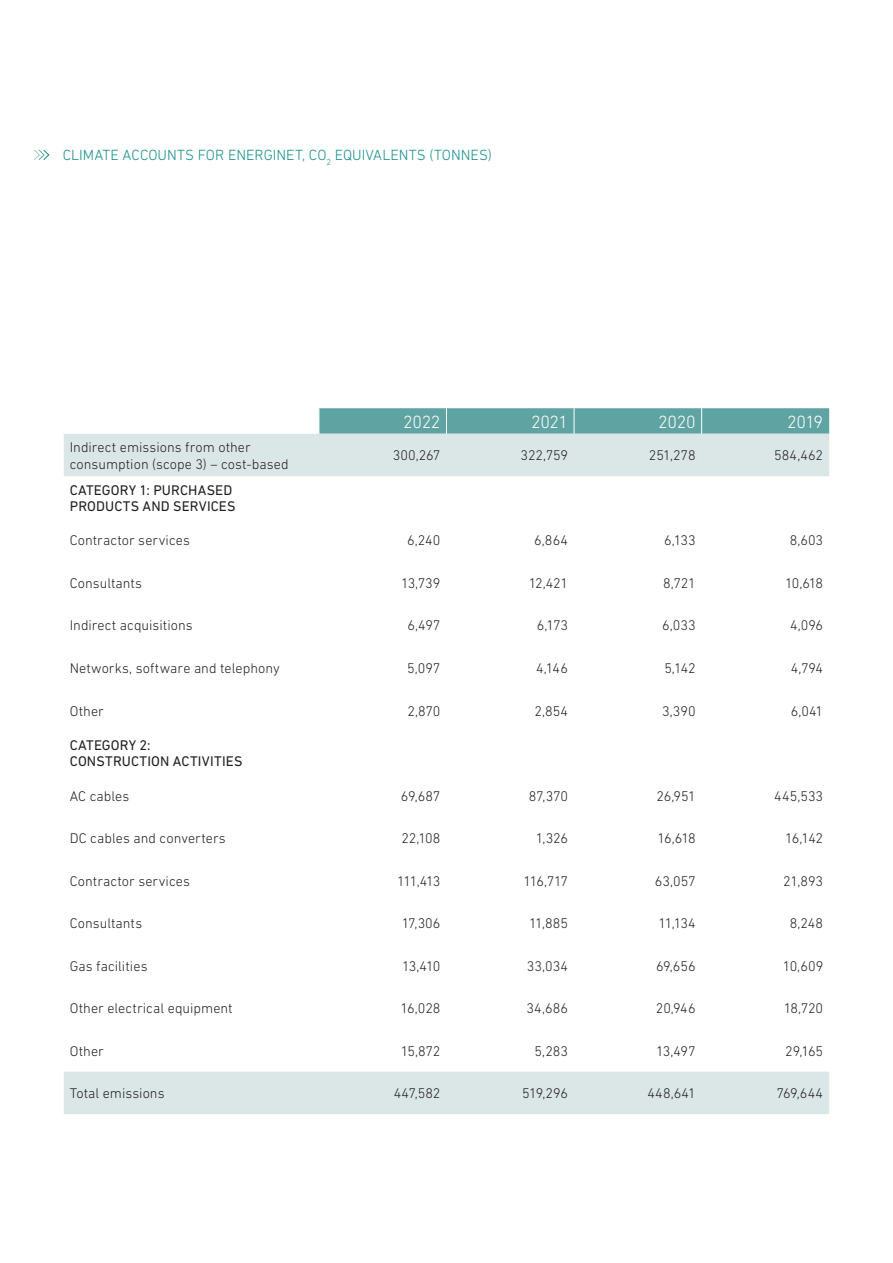
<style>
.page{position:relative;width:893px;height:1263px;background:#fff}
.page>*{position:absolute;margin:0;border:0;box-sizing:border-box;transform-origin:0 0}
.t1{font:300 18px "DIN Next LT Pro";letter-spacing:-.02em;color:#fff}
.t2{font:300 15px "DIN Next LT Pro";color:#148f8d}
.t3{font:300 14.25px/16.5px "DIN Next LT Pro";color:#231f20}
.t4{font:14.25px/16.5px "DIN Next LT Pro";letter-spacing:.01em;color:#231f20}
</style>
<div class="page">
<svg style="left:64px;top:434px;width:765px;height:680px"></svg>
<svg style="left:319px;top:408px;width:510px;height:26px;background:#64a5a5"></svg>
<svg style="left:34px;top:149px;width:16px;height:11px"></svg>
<p class="t2" style="left:63px;top:146px;width:431px">CLIMATE ACCOUNTS FOR ENERGINET, CO<sub>2</sub> EQUIVALENTS (TONNES)</p>
<p class="t1" style="left:403px;top:411px;width:39px">2022</p>
<p class="t1" style="left:531px;top:411px;width:39px">2021</p>
<p class="t1" style="left:658px;top:411px;width:39px">2020</p>
<p class="t1" style="left:787px;top:411px;width:37px">2019</p>
<p class="t3" style="left:70px;top:439px;width:221px">Indirect emissions from other consumption (scope 3) – cost-based</p>
<p class="t3" style="left:393px;top:447px;width:49px">300,267</p>
<p class="t3" style="left:521px;top:447px;width:49px">322,759</p>
<p class="t3" style="left:649px;top:447px;width:48px">251,278</p>
<p class="t3" style="left:774px;top:447px;width:51px">584,462</p>
<p class="t4" style="left:70px;top:481px;width:167px">CATEGORY 1: PURCHASED<br>PRODUCTS AND SERVICES</p>
<p class="t3" style="left:70px;top:532px;width:122px">Contractor services</p>
<p class="t3" style="left:407px;top:532px;width:35px">6,240</p>
<p class="t3" style="left:534px;top:532px;width:35px">6,864</p>
<p class="t3" style="left:664px;top:532px;width:33px">6,133</p>
<p class="t3" style="left:790px;top:532px;width:35px">8,603</p>
<p class="t3" style="left:70px;top:575px;width:74px">Consultants</p>
<p class="t3" style="left:401px;top:575px;width:41px">13,739</p>
<p class="t3" style="left:529px;top:575px;width:41px">12,421</p>
<p class="t3" style="left:663px;top:575px;width:34px">8,721</p>
<p class="t3" style="left:785px;top:575px;width:40px">10,618</p>
<p class="t3" style="left:70px;top:617px;width:124px">Indirect acquisitions</p>
<p class="t3" style="left:408px;top:617px;width:34px">6,497</p>
<p class="t3" style="left:537px;top:617px;width:33px">6,173</p>
<p class="t3" style="left:662px;top:617px;width:35px">6,033</p>
<p class="t3" style="left:790px;top:617px;width:35px">4,096</p>
<p class="t3" style="left:70px;top:660px;width:211px">Networks, software and telephony</p>
<p class="t3" style="left:407px;top:660px;width:35px">5,097</p>
<p class="t3" style="left:536px;top:660px;width:33px">4,146</p>
<p class="t3" style="left:664px;top:660px;width:33px">5,142</p>
<p class="t3" style="left:791px;top:660px;width:34px">4,794</p>
<p class="t3" style="left:70px;top:702px;width:36px">Other</p>
<p class="t3" style="left:407px;top:702px;width:35px">2,870</p>
<p class="t3" style="left:535px;top:702px;width:35px">2,854</p>
<p class="t3" style="left:662px;top:702px;width:35px">3,390</p>
<p class="t3" style="left:791px;top:702px;width:34px">6,041</p>
<p class="t4" style="left:70px;top:736px;width:174px">CATEGORY 2:<br>CONSTRUCTION ACTIVITIES</p>
<p class="t3" style="left:70px;top:787px;width:61px">AC cables</p>
<p class="t3" style="left:401px;top:787px;width:41px">69,687</p>
<p class="t3" style="left:529px;top:787px;width:41px">87,370</p>
<p class="t3" style="left:656px;top:787px;width:41px">26,951</p>
<p class="t3" style="left:774px;top:787px;width:50px">445,533</p>
<p class="t3" style="left:70px;top:830px;width:157px">DC cables and converters</p>
<p class="t3" style="left:401px;top:830px;width:41px">22,108</p>
<p class="t3" style="left:536px;top:830px;width:34px">1,326</p>
<p class="t3" style="left:658px;top:830px;width:40px">16,618</p>
<p class="t3" style="left:785px;top:830px;width:39px">16,142</p>
<p class="t3" style="left:70px;top:872px;width:122px">Contractor services</p>
<p class="t3" style="left:397px;top:872px;width:45px">111,413</p>
<p class="t3" style="left:524px;top:872px;width:46px">116,717</p>
<p class="t3" style="left:655px;top:872px;width:42px">63,057</p>
<p class="t3" style="left:783px;top:872px;width:41px">21,893</p>
<p class="t3" style="left:70px;top:915px;width:74px">Consultants</p>
<p class="t3" style="left:402px;top:915px;width:40px">17,306</p>
<p class="t3" style="left:529px;top:915px;width:41px">11,885</p>
<p class="t3" style="left:658px;top:915px;width:39px">11,134</p>
<p class="t3" style="left:790px;top:915px;width:35px">8,248</p>
<p class="t3" style="left:70px;top:957px;width:79px">Gas facilities</p>
<p class="t3" style="left:402px;top:957px;width:40px">13,410</p>
<p class="t3" style="left:527px;top:957px;width:43px">33,034</p>
<p class="t3" style="left:656px;top:957px;width:41px">69,656</p>
<p class="t3" style="left:783px;top:957px;width:42px">10,609</p>
<p class="t3" style="left:70px;top:1000px;width:164px">Other electrical equipment</p>
<p class="t3" style="left:401px;top:1000px;width:41px">16,028</p>
<p class="t3" style="left:527px;top:1000px;width:43px">34,686</p>
<p class="t3" style="left:656px;top:1000px;width:41px">20,946</p>
<p class="t3" style="left:784px;top:1000px;width:41px">18,720</p>
<p class="t3" style="left:70px;top:1042px;width:36px">Other</p>
<p class="t3" style="left:401px;top:1042px;width:41px">15,872</p>
<p class="t3" style="left:535px;top:1042px;width:35px">5,283</p>
<p class="t3" style="left:656px;top:1042px;width:41px">13,497</p>
<p class="t3" style="left:785px;top:1042px;width:40px">29,165</p>
<p class="t3" style="left:70px;top:1085px;width:96px">Total emissions</p>
<p class="t3" style="left:394px;top:1085px;width:48px">447,582</p>
<p class="t3" style="left:522px;top:1085px;width:47px">519,296</p>
<p class="t3" style="left:647px;top:1085px;width:50px">448,641</p>
<p class="t3" style="left:776px;top:1085px;width:48px">769,644</p>
</div>
